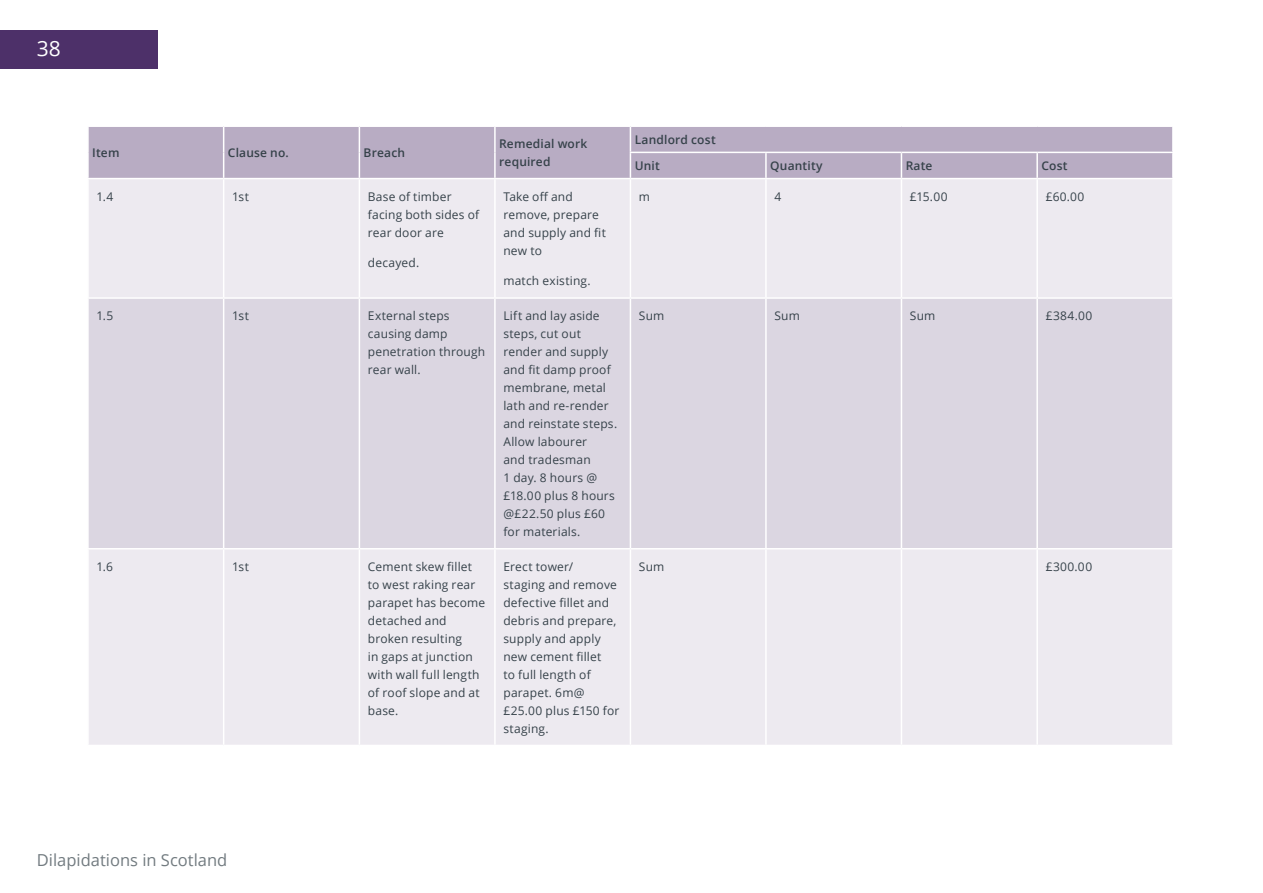
<style>
.page{position:relative;width:1263px;height:893px;background:#fff}
.page>*{position:absolute;margin:0;border:0;box-sizing:border-box;transform-origin:0 0}
.t1{font:16.5px "Open Sans";color:#727b80}
.t2{font:13.5px "Open Sans";color:#fff}
.Body_text_small{font:12px/18px "Open Sans";letter-spacing:.015em;color:#36424a}
.Body_text_small-2{font:600 12px/18px "Open Sans";letter-spacing:.015em;color:#36424a}
.s1{font-size:21px}
</style>
<div class="page">
<div style="left:89px;top:127px;width:1083px;height:51px;background:#b8acc3"></div>
<div style="left:89px;top:179px;width:1083px;height:566px;background:#edeaf0"></div>
<div style="left:89px;top:299px;width:1083px;height:249px;background:#dbd6e1"></div>
<hr style="left:494px;top:127px;width:2px;height:25px;background:#fff">
<svg style="left:223px;top:127px;width:1px;height:51px"></svg>
<svg style="left:359px;top:127px;width:1px;height:51px"></svg>
<hr style="left:494px;top:152px;width:2px;height:26px;background:#fff">
<hr style="left:630px;top:152px;width:136px;height:1px;background:#fff">
<svg style="left:630px;top:127px;width:1px;height:51px"></svg>
<hr style="left:766px;top:152px;width:135px;height:1px;background:#fff">
<hr style="left:765px;top:153px;width:2px;height:25px;background:#fff">
<hr style="left:901px;top:152px;width:136px;height:1px;background:#fff">
<svg style="left:901px;top:153px;width:1px;height:25px"></svg>
<hr style="left:1037px;top:152px;width:137px;height:1px;background:#fff">
<hr style="left:1036px;top:153px;width:2px;height:25px;background:#fff">
<hr style="left:223px;top:179px;width:1px;height:118px;background:#fff">
<hr style="left:359px;top:179px;width:1px;height:118px;background:#fff">
<hr style="left:494px;top:179px;width:2px;height:118px;background:#fff">
<hr style="left:630px;top:179px;width:1px;height:118px;background:#fff">
<hr style="left:765px;top:179px;width:2px;height:118px;background:#fff">
<hr style="left:901px;top:179px;width:1px;height:118px;background:#fff">
<hr style="left:1036px;top:179px;width:2px;height:118px;background:#fff">
<hr style="left:87px;top:297px;width:137px;height:2px;background:#fff">
<hr style="left:224px;top:297px;width:135px;height:2px;background:#fff">
<hr style="left:223px;top:299px;width:1px;height:249px;background:#fff">
<hr style="left:359px;top:297px;width:136px;height:2px;background:#fff">
<hr style="left:359px;top:299px;width:1px;height:249px;background:#fff">
<hr style="left:495px;top:297px;width:135px;height:2px;background:#fff">
<hr style="left:494px;top:299px;width:2px;height:249px;background:#fff">
<hr style="left:630px;top:297px;width:136px;height:2px;background:#fff">
<hr style="left:630px;top:299px;width:1px;height:249px;background:#fff">
<hr style="left:766px;top:297px;width:135px;height:2px;background:#fff">
<hr style="left:765px;top:299px;width:2px;height:249px;background:#fff">
<hr style="left:901px;top:297px;width:136px;height:2px;background:#fff">
<hr style="left:901px;top:299px;width:1px;height:249px;background:#fff">
<hr style="left:1037px;top:297px;width:137px;height:2px;background:#fff">
<hr style="left:1036px;top:299px;width:2px;height:249px;background:#fff">
<hr style="left:87px;top:548px;width:137px;height:1px;background:#fff">
<hr style="left:224px;top:548px;width:135px;height:1px;background:#fff">
<hr style="left:223px;top:549px;width:1px;height:196px;background:#fff">
<hr style="left:359px;top:548px;width:136px;height:1px;background:#fff">
<hr style="left:359px;top:549px;width:1px;height:196px;background:#fff">
<hr style="left:495px;top:548px;width:135px;height:1px;background:#fff">
<hr style="left:494px;top:549px;width:2px;height:196px;background:#fff">
<hr style="left:630px;top:548px;width:136px;height:1px;background:#fff">
<hr style="left:630px;top:549px;width:1px;height:196px;background:#fff">
<hr style="left:766px;top:548px;width:135px;height:1px;background:#fff">
<hr style="left:765px;top:549px;width:2px;height:196px;background:#fff">
<hr style="left:901px;top:548px;width:136px;height:1px;background:#fff">
<hr style="left:901px;top:549px;width:1px;height:196px;background:#fff">
<hr style="left:1037px;top:548px;width:137px;height:1px;background:#fff">
<hr style="left:1036px;top:549px;width:2px;height:196px;background:#fff">
<div style="left:0;top:30px;width:158px;height:39px;background:#4d3069"></div>
<p class="t2" style="left:37px;top:41px;width:26px">IP<span class="s1">38</span></p>
<p class="Body_text_small-2" style="left:92px;top:143px;width:29px">Item</p>
<p class="Body_text_small-2" style="left:228px;top:143px;width:61px">Clause no.</p>
<p class="Body_text_small-2" style="left:364px;top:143px;width:43px">Breach</p>
<p class="Body_text_small-2" style="left:499px;top:134px;width:90px">Remedial work required</p>
<p class="Body_text_small-2" style="left:635px;top:130px;width:83px">Landlord cost</p>
<p class="Body_text_small-2" style="left:635px;top:156px;width:27px">Unit</p>
<p class="Body_text_small-2" style="left:770px;top:156px;width:54px">Quantity</p>
<p class="Body_text_small-2" style="left:906px;top:156px;width:28px">Rate</p>
<p class="Body_text_small-2" style="left:1041px;top:156px;width:28px">Cost</p>
<p class="Body_text_small" style="left:96px;top:187px;width:18px">1.4</p>
<p class="Body_text_small" style="left:232px;top:187px;width:18px">1st</p>
<p class="Body_text_small" style="left:368px;top:187px;width:113px">Base of timber facing both sides of rear door are</p>
<p class="Body_text_small" style="left:368px;top:254px;width:53px">decayed.</p>
<p class="Body_text_small" style="left:503px;top:187px;width:104px">Take off and remove, prepare and supply and fit new to</p>
<p class="Body_text_small" style="left:503px;top:272px;width:89px">match existing.</p>
<p class="Body_text_small" style="left:639px;top:187px;width:13px">m</p>
<p class="Body_text_small" style="left:774px;top:187px;width:8px">4</p>
<p class="Body_text_small" style="left:910px;top:187px;width:39px">£15.00</p>
<p class="Body_text_small" style="left:1046px;top:187px;width:40px">£60.00</p>
<p class="Body_text_small" style="left:96px;top:306px;width:18px">1.5</p>
<p class="Body_text_small" style="left:232px;top:306px;width:18px">1st</p>
<p class="Body_text_small" style="left:368px;top:306px;width:119px">External steps causing damp penetration through rear wall.</p>
<p class="Body_text_small" style="left:503px;top:306px;width:115px">Lift and lay aside steps, cut out render and supply and fit damp proof membrane, metal lath and re-render and reinstate steps.<br>Allow labourer<br>and tradesman<br>1 day. 8 hours @ £18.00 plus 8 hours @£22.50 plus £60 for materials.</p>
<p class="Body_text_small" style="left:639px;top:306px;width:27px">Sum</p>
<p class="Body_text_small" style="left:774px;top:306px;width:27px">Sum</p>
<p class="Body_text_small" style="left:910px;top:306px;width:27px">Sum</p>
<p class="Body_text_small" style="left:1046px;top:306px;width:48px">£384.00</p>
<p class="Body_text_small" style="left:96px;top:557px;width:18px">1.6</p>
<p class="Body_text_small" style="left:232px;top:557px;width:18px">1st</p>
<p class="Body_text_small" style="left:368px;top:557px;width:119px">Cement skew fillet to west raking rear parapet has become detached and broken resulting<br>in gaps at junction with wall full length of roof slope and at base.</p>
<p class="Body_text_small" style="left:503px;top:557px;width:117px">Erect tower/<br>staging and remove defective fillet and debris and prepare, supply and apply new cement fillet<br>to full length of parapet. 6m@ £25.00 plus £150 for staging.</p>
<p class="Body_text_small" style="left:639px;top:557px;width:27px">Sum</p>
<p class="Body_text_small" style="left:1046px;top:557px;width:48px">£300.00</p>
<h1 class="t1" style="left:37px;top:848px;width:192px">Dilapidations in Scotland</h1>
</div>
